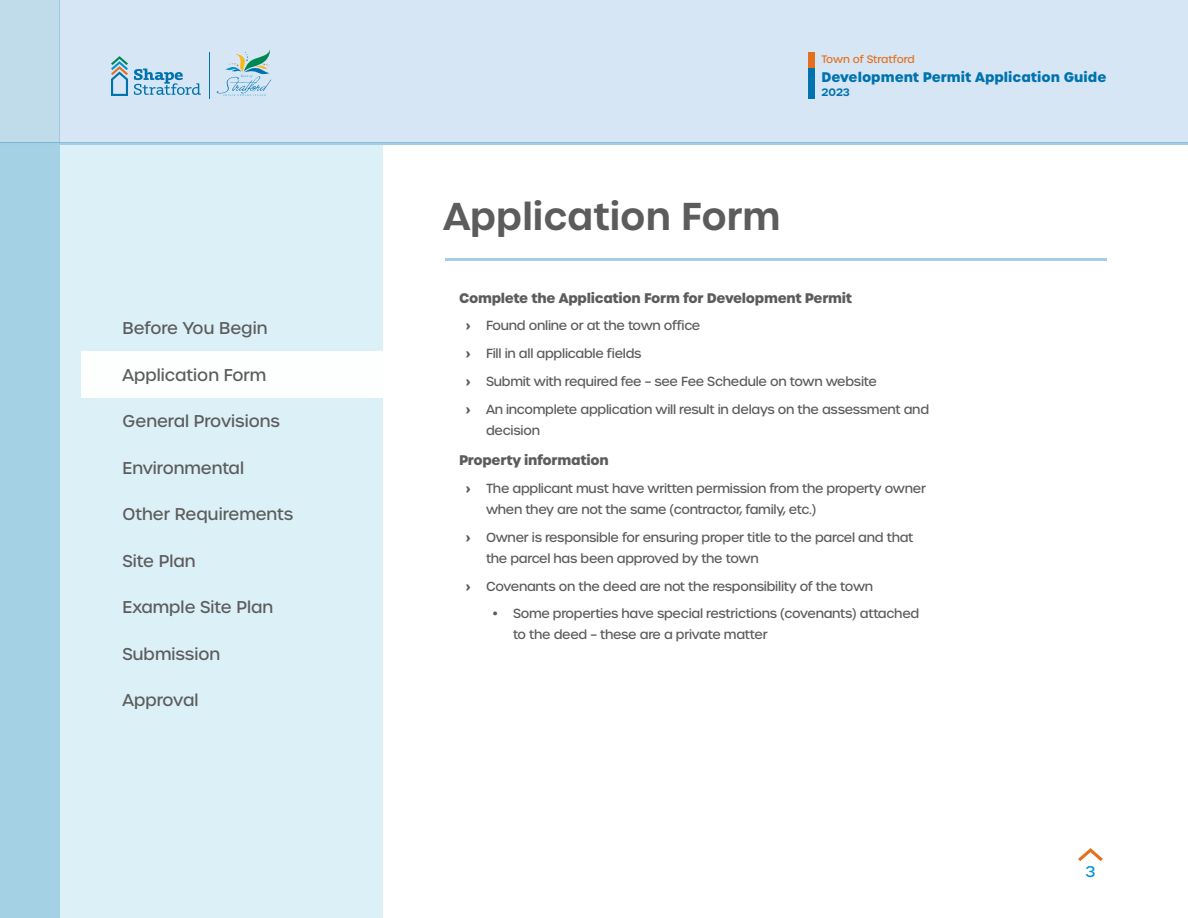
<style>
.page{position:relative;width:1188px;height:918px;background:#fff}
.page>*{position:absolute;margin:0;border:0;box-sizing:border-box;transform-origin:0 0}
.t1{font:600 37.5px "Urbane";color:#5c5c5c}
.t2{font:500 16.5px "Urbane";color:#5c5c5c}
.t3{font:500 15px "Urbane";color:#0094d1}
.Simple_title_Bold{font:700 13.5px "Urbane";letter-spacing:-.02em;color:#5c5c5c}
.t4{font:700 13.5px "Urbane";color:#0073ae}
.t5{font:500 12.75px/21px "Urbane";letter-spacing:-.02em;color:#5c5c5c}
.t6{font:500 10.5px "Urbane";letter-spacing:-.01em;color:#e3701f}
.t7{font:600 10.5px "Urbane";color:#0073ae}
.s1{font-weight:700}
</style>
<div class="page">
<div style="left:0;top:145px;width:382px;height:773px;background:#dcf0f8"></div>
<div style="left:59px;top:0;width:1129px;height:142px;background:#d7e6f5"></div>
<div style="left:0;top:145px;width:59px;height:773px;background:#a5d1e5"></div>
<div style="left:0;top:0;width:59px;height:142px;background:#c0dcea"></div>
<hr style="left:446px;top:258px;width:661px;height:3px;background:#0073ae">
<hr style="left:0;top:142px;width:1188px;height:3px;background:#0073ae">
<svg style="left:111px;top:56px;width:17px;height:40px"></svg>
<svg style="left:134px;top:69px;width:67px;height:26px"></svg>
<svg style="left:217px;top:49px;width:54px;height:47px"></svg>
<hr style="left:209px;top:53px;width:1px;height:46px;background:#0073ad">
<svg style="left:1078px;top:848px;width:25px;height:13px"></svg>
<div style="left:81px;top:351px;width:301px;height:47px;background:#fff"></div>
<div style="left:808px;top:68px;width:6px;height:31px;background:#0073ae"></div>
<div style="left:808px;top:52px;width:6px;height:16px;background:#e3701f"></div>
<p class="t2" style="left:123px;top:318px;width:146px">Before You Begin</p>
<p class="t2" style="left:123px;top:364px;width:145px">Application Form</p>
<p class="t2" style="left:123px;top:411px;width:159px">General Provisions</p>
<p class="t2" style="left:123px;top:457px;width:123px">Environmental</p>
<p class="t2" style="left:123px;top:504px;width:172px">Other Requirements</p>
<p class="t2" style="left:123px;top:550px;width:75px">Site Plan</p>
<p class="t2" style="left:123px;top:597px;width:152px">Example Site Plan</p>
<p class="t2" style="left:123px;top:643px;width:99px">Submission</p>
<p class="t2" style="left:123px;top:690px;width:78px">Approval</p>
<p class="t1" style="left:443px;top:191px;width:339px">Application Form</p>
<p class="t6" style="left:821px;top:52px;width:95px">Town of Stratford</p>
<p class="t4" style="left:822px;top:68px;width:286px">Development Permit Application Guide</p>
<p class="t7" style="left:822px;top:85px;width:30px">2023</p>
<p class="Simple_title_Bold" style="left:459px;top:288px;width:395px">Complete the Application Form for Development Permit</p>
<p class="t5" style="left:466px;top:315px;width:236px"><span class="s1">›</span> Found online or at the town office</p>
<p class="t5" style="left:466px;top:343px;width:177px"><span class="s1">›</span> Fill in all applicable fields</p>
<p class="t5" style="left:466px;top:371px;width:413px"><span class="s1">›</span> Submit with required fee – see Fee Schedule on town website</p>
<p class="t5" style="left:486px;top:399px;width:445px;text-indent:-20px"><span class="s1">›</span> An incomplete application will result in delays on the assessment and decision</p>
<p class="Simple_title_Bold" style="left:459px;top:451px;width:151px">Property information</p>
<p class="t5" style="left:486px;top:478px;width:441px;text-indent:-20px"><span class="s1">›</span> The applicant must have written permission from the property owner when they are not the same (contractor, family, etc.)</p>
<p class="t5" style="left:486px;top:527px;width:429px;text-indent:-20px"><span class="s1">›</span> Owner is responsible for ensuring proper title to the parcel and that the parcel has been approved by the town</p>
<p class="t5" style="left:466px;top:576px;width:409px"><span class="s1">›</span> Covenants on the deed are not the responsibility of the town</p>
<p class="t5" style="left:513px;top:603px;width:408px;text-indent:-20px">• Some properties have special restrictions (covenants) attached to the deed – these are a private matter</p>
<p class="t3" style="left:1086px;top:862px;width:11px">3</p>
</div>
